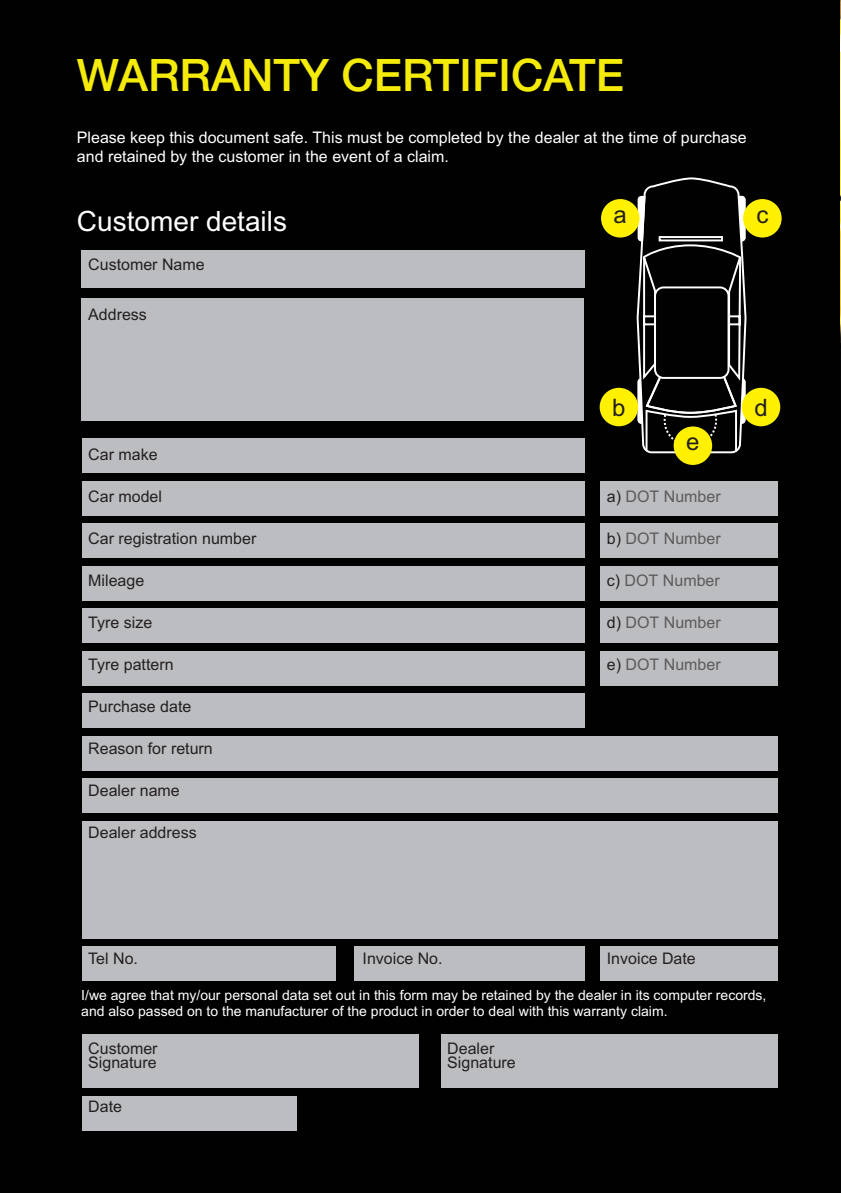
<style>
.page{position:relative;width:841px;height:1193px;background:#fff}
.page>*{position:absolute;margin:0;border:0;box-sizing:border-box;transform-origin:0 0}
.t1{font:500 44.8px "Helvetica Neue LT Std";color:#f4eb0a}
.t2{font:28px "Arial";color:#fff}
.t3{font:24px "Arial";color:#231f20}
.t4{font:16px "Arial";color:#231f20}
.t5{font:16px/19.2px "Arial";color:#fff}
.t6{font:16px "Arial";color:rgb(35 31 32/.63)}
.t7{font:14px/16.8px "Arial";color:#fff}
.s1{color:#231f20}
</style>
<div class="page">
<div style="left:0;top:0;width:840px;height:1193px;background:#010101"></div>
<div style="left:81px;top:298px;width:502px;height:123px;background:#bcbdc0"></div>
<div style="left:81px;top:250px;width:503px;height:38px;background:#bcbdc0"></div>
<svg style="left:635px;top:177px;width:112px;height:277px"></svg>
<div style="left:655px;top:287px;width:73px;height:91px;background:#010101;border-radius:8px"></div>
<div style="left:654px;top:286px;width:75px;height:93px;border:2px solid #fff;border-radius:8px"></div>
<div style="left:82px;top:438px;width:502px;height:35px;background:#bcbdc0"></div>
<div style="left:82px;top:481px;width:502px;height:34px;background:#bcbdc0"></div>
<div style="left:599px;top:481px;width:178px;height:34px;background:#bcbdc0"></div>
<div style="left:82px;top:523px;width:502px;height:35px;background:#bcbdc0"></div>
<div style="left:599px;top:523px;width:178px;height:35px;background:#bcbdc0"></div>
<div style="left:82px;top:566px;width:502px;height:34px;background:#bcbdc0"></div>
<div style="left:599px;top:566px;width:178px;height:34px;background:#bcbdc0"></div>
<div style="left:82px;top:608px;width:502px;height:35px;background:#bcbdc0"></div>
<div style="left:599px;top:608px;width:178px;height:35px;background:#bcbdc0"></div>
<div style="left:82px;top:651px;width:502px;height:34px;background:#bcbdc0"></div>
<div style="left:599px;top:651px;width:178px;height:34px;background:#bcbdc0"></div>
<div style="left:82px;top:693px;width:502px;height:35px;background:#bcbdc0"></div>
<div style="left:82px;top:736px;width:695px;height:34px;background:#bcbdc0"></div>
<div style="left:82px;top:778px;width:695px;height:35px;background:#bcbdc0"></div>
<div style="left:82px;top:1096px;width:215px;height:35px;background:#bcbdc0"></div>
<div style="left:354px;top:946px;width:231px;height:35px;background:#bcbdc0"></div>
<div style="left:599px;top:946px;width:178px;height:35px;background:#bcbdc0"></div>
<div style="left:82px;top:946px;width:254px;height:35px;background:#bcbdc0"></div>
<div style="left:82px;top:1034px;width:336px;height:54px;background:#bcbdc0"></div>
<div style="left:441px;top:1034px;width:336px;height:54px;background:#bcbdc0"></div>
<div style="left:82px;top:821px;width:695px;height:117px;background:#bcbdc0"></div>
<div style="left:601px;top:199px;width:38px;height:38px;background:#fff101;border-radius:50%"></div>
<div style="left:599px;top:388px;width:39px;height:38px;background:#fff101;border-radius:50%"></div>
<div style="left:743px;top:199px;width:38px;height:38px;background:#fff101;border-radius:50%"></div>
<div style="left:741px;top:388px;width:39px;height:38px;background:#fff101;border-radius:50%"></div>
<div style="left:673px;top:426px;width:39px;height:39px;background:#fff101;border-radius:50%"></div>
<img style="left:840px;top:3px;width:1px;height:1189px">
<h1 class="t1" style="left:77px;top:59px;width:548px">WARRANTY CERTIFICATE</h1>
<p class="t5" style="left:77px;top:128px;width:671px">Please keep this document safe. This must be completed by the dealer at the time of purchase and retained by the customer in the event of a claim.</p>
<h2 class="t2" style="left:77px;top:205px;width:212px">Customer details</h2>
<p class="t4" style="left:88px;top:255px;width:118px">Customer Name</p>
<p class="t4" style="left:88px;top:305px;width:60px">Address</p>
<h3 class="t3" style="left:613px;top:201px;width:15px">a</h3>
<h3 class="t3" style="left:756px;top:200px;width:13px">c</h3>
<h3 class="t3" style="left:612px;top:393px;width:15px">b</h3>
<h3 class="t3" style="left:686px;top:428px;width:15px">e</h3>
<p class="t4" style="left:88px;top:445px;width:71px">Car make</p>
<p class="t4" style="left:88px;top:487px;width:75px">Car model</p>
<p class="t6" style="left:606px;top:487px;width:115px"><span class="s1">a)</span> DOT Number</p>
<p class="t4" style="left:88px;top:529px;width:170px">Car registration number</p>
<p class="t6" style="left:606px;top:529px;width:115px"><span class="s1">b)</span> DOT Number</p>
<p class="t4" style="left:88px;top:571px;width:58px">Mileage</p>
<p class="t6" style="left:606px;top:571px;width:114px"><span class="s1">c)</span> DOT Number</p>
<p class="t4" style="left:88px;top:613px;width:66px">Tyre size</p>
<p class="t6" style="left:606px;top:613px;width:115px"><span class="s1">d)</span> DOT Number</p>
<p class="t4" style="left:88px;top:655px;width:87px">Tyre pattern</p>
<p class="t6" style="left:606px;top:655px;width:115px"><span class="s1">e)</span> DOT Number</p>
<p class="t4" style="left:88px;top:697px;width:105px">Purchase date</p>
<p class="t4" style="left:88px;top:739px;width:126px">Reason for return</p>
<p class="t4" style="left:88px;top:781px;width:93px">Dealer name</p>
<p class="t4" style="left:88px;top:823px;width:110px">Dealer address</p>
<h3 class="t3" style="left:754px;top:393px;width:15px">d</h3>
<p class="t4" style="left:88px;top:949px;width:51px">Tel No.</p>
<p class="t4" style="left:362px;top:949px;width:82px">Invoice No.</p>
<p class="t4" style="left:606px;top:949px;width:90px">Invoice Date</p>
<p class="t7" style="left:81px;top:986px;width:686px">I/we agree that my/our personal data set out in this form may be retained by the dealer in its computer records, and also passed on to the manufacturer of the product in order to deal with this warranty claim.</p>
<p class="t4" style="left:88px;top:1039px;width:71px">Customer</p>
<p class="t4" style="left:447px;top:1039px;width:49px">Dealer</p>
<p class="t4" style="left:88px;top:1053px;width:70px">Signature</p>
<p class="t4" style="left:447px;top:1053px;width:70px">Signature</p>
<p class="t4" style="left:88px;top:1097px;width:35px">Date</p>
</div>
